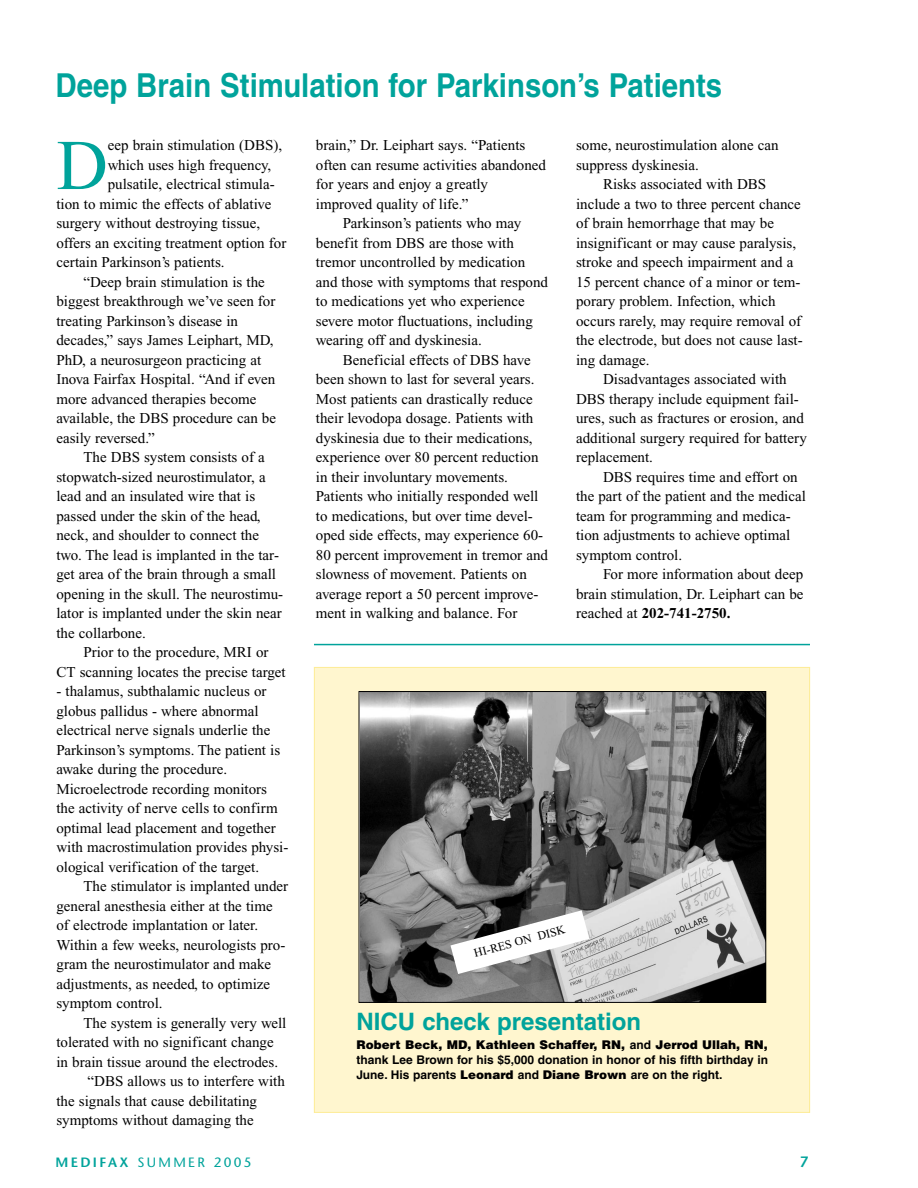
<style>
.page{position:relative;width:918px;height:1188px;background:#fff}
.page>*{position:absolute;margin:0;border:0;box-sizing:border-box;transform-origin:0 0}
.t1{font:71.25px "Times New Roman";color:#00a39b}
.t2{font:700 33px "Helvetica";color:#00a39b;scale:.89 1}
.t3{font:700 24px "Helvetica";color:#00a39b}
.t4{font:15px/19.5px "Times New Roman";color:#000}
.t5{font:600 15px "Stone Sans";color:#00a39b}
.t6{font:13.5px "Stone Sans";letter-spacing:.17em;color:#00a39b}
.t7{font:700 12px/15px "Helvetica";color:#000;text-align:justify}
.t8{font:12px "Times New Roman";color:#000}
.s1{font-weight:700}
.s2{font-weight:900}
.s3{font-weight:600}
</style>
<div class="page">
<div style="left:314px;top:667px;width:496px;height:445px;background:#fff6cf"></div>
<img style="left:361px;top:693px;width:403px;height:308px">
<div style="left:359px;top:691px;width:407px;height:312px;border:1px solid #000"></div>
<hr style="left:314px;top:644px;width:496px;height:1px;background:#00a39b">
<svg style="left:450px;top:910px;width:139px;height:64px;background:#b8b8b8"></svg>
<h2 class="t2" style="left:56px;top:74px;width:751px">Deep Brain Stimulation for Parkinson’s Patients</h2>
<h1 class="t1" style="left:56px;top:140px;width:53px">D</h1>
<p class="t4" style="left:108px;top:137px;width:176px">eep brain stimulation (DBS),</p>
<p class="t4" style="left:576px;top:137px;width:204px">some, neurostimulation alone can suppress dyskinesia.</p>
<p class="t4" style="left:576px;top:176px;width:228px;text-indent:27px">Risks associated with DBS include a two to three percent chance of brain hemorrhage that may be insignificant or may cause paralysis, stroke and speech impairment and a<br>15 percent chance of a minor or tem&shy;porary problem. Infection, which occurs rarely, may require removal of the electrode, but does not cause last&shy;ing damage.</p>
<p class="t4" style="left:576px;top:371px;width:232px;text-indent:27px">Disadvantages associated with<br>DBS therapy include equipment fail&shy;ures, such as fractures or erosion, and additional surgery required for battery replacement.</p>
<p class="t4" style="left:576px;top:468px;width:231px;text-indent:27px">DBS requires time and effort on the part of the patient and the medical team for programming and medica&shy;tion adjustments to achieve optimal symptom control.</p>
<p class="t4" style="left:576px;top:566px;width:229px;text-align:justify;text-indent:27px">For more information about deep brain stimulation, Dr. Leiphart can be reached at <span class="s1">202-741-2750.</span></p>
<p class="t4" style="left:316px;top:137px;width:211px">brain,” Dr. Leiphart says. “Patients</p>
<p class="t4" style="left:316px;top:156px;width:232px">often can resume activities abandoned</p>
<p class="t4" style="left:316px;top:176px;width:173px">for years and enjoy a greatly</p>
<p class="t4" style="left:316px;top:195px;width:154px">improved quality of life.”</p>
<p class="t4" style="left:343px;top:215px;width:180px">Parkinson’s patients who may</p>
<p class="t4" style="left:316px;top:234px;width:200px">benefit from DBS are those with</p>
<p class="t4" style="left:316px;top:254px;width:211px">tremor uncontrolled by medication</p>
<p class="t4" style="left:316px;top:273px;width:234px">and those with symptoms that respond</p>
<p class="t4" style="left:316px;top:293px;width:210px">to medications yet who experience</p>
<p class="t4" style="left:316px;top:312px;width:219px">severe motor fluctuations, including</p>
<p class="t4" style="left:316px;top:332px;width:167px">wearing off and dyskinesia.</p>
<p class="t4" style="left:343px;top:351px;width:189px">Beneficial effects of DBS have</p>
<p class="t4" style="left:316px;top:371px;width:220px">been shown to last for several years.</p>
<p class="t4" style="left:316px;top:390px;width:218px">Most patients can drastically reduce</p>
<p class="t4" style="left:316px;top:410px;width:219px">their levodopa dosage. Patients with</p>
<p class="t4" style="left:316px;top:429px;width:218px">dyskinesia due to their medications,</p>
<p class="t4" style="left:316px;top:449px;width:224px">experience over 80 percent reduction</p>
<p class="t4" style="left:316px;top:468px;width:194px">in their involuntary movements.</p>
<p class="t4" style="left:316px;top:488px;width:224px">Patients who initially responded well</p>
<p class="t4" style="left:316px;top:507px;width:219px">to medications, but over time devel-</p>
<p class="t4" style="left:316px;top:527px;width:229px">oped side effects, may experience 60-</p>
<p class="t4" style="left:316px;top:546px;width:234px">80 percent improvement in tremor and</p>
<p class="t4" style="left:316px;top:566px;width:212px">slowness of movement. Patients on</p>
<p class="t4" style="left:316px;top:585px;width:224px">average report a 50 percent improve-</p>
<p class="t4" style="left:316px;top:605px;width:203px">ment in walking and balance. For</p>
<p class="t4" style="left:108px;top:156px;width:165px">which uses high frequency,</p>
<p class="t4" style="left:108px;top:176px;width:168px">pulsatile, electrical stimula-</p>
<p class="t4" style="left:56px;top:195px;width:217px">tion to mimic the effects of ablative</p>
<p class="t4" style="left:56px;top:215px;width:205px">surgery without destroying tissue,</p>
<p class="t4" style="left:56px;top:234px;width:231px">offers an exciting treatment option for</p>
<p class="t4" style="left:56px;top:254px;width:170px">certain Parkinson’s patients.</p>
<p class="t4" style="left:83px;top:273px;width:183px">“Deep brain stimulation is the</p>
<p class="t4" style="left:56px;top:293px;width:221px">biggest breakthrough we’ve seen for</p>
<p class="t4" style="left:56px;top:312px;width:183px">treating Parkinson’s disease in</p>
<p class="t4" style="left:56px;top:332px;width:219px">decades,” says James Leiphart, MD,</p>
<p class="t4" style="left:56px;top:351px;width:206px">PhD, a neurosurgeon practicing at</p>
<p class="t4" style="left:56px;top:371px;width:221px">Inova Fairfax Hospital. “And if even</p>
<p class="t4" style="left:56px;top:390px;width:202px">more advanced therapies become</p>
<p class="t4" style="left:56px;top:410px;width:221px">available, the DBS procedure can be</p>
<p class="t4" style="left:56px;top:429px;width:100px">easily reversed.”</p>
<p class="t4" style="left:83px;top:449px;width:183px">The DBS system consists of a</p>
<p class="t4" style="left:56px;top:468px;width:211px">stopwatch-sized neurostimulator, a</p>
<p class="t4" style="left:56px;top:488px;width:200px">lead and an insulated wire that is</p>
<p class="t4" style="left:56px;top:507px;width:206px">passed under the skin of the head,</p>
<p class="t4" style="left:56px;top:527px;width:204px">neck, and shoulder to connect the</p>
<p class="t4" style="left:56px;top:546px;width:224px">two. The lead is implanted in the tar-</p>
<p class="t4" style="left:56px;top:566px;width:221px">get area of the brain through a small</p>
<p class="t4" style="left:56px;top:585px;width:228px">opening in the skull. The neurostimu-</p>
<p class="t4" style="left:56px;top:605px;width:227px">lator is implanted under the skin near</p>
<p class="t4" style="left:56px;top:624px;width:91px">the collarbone.</p>
<p class="t4" style="left:83px;top:644px;width:187px">Prior to the procedure, MRI or</p>
<p class="t4" style="left:56px;top:663px;width:231px">CT scanning locates the precise target</p>
<p class="t4" style="left:56px;top:683px;width:234px">- thalamus, subthalamic nucleus or globus pallidus - where abnormal electrical nerve signals underlie the Parkinson’s symptoms. The patient is awake during the procedure.<br>Microelectrode recording monitors the activity of nerve cells to confirm optimal lead placement and together with macrostimulation provides physi&shy;ological verification of the target.</p>
<p class="t4" style="left:56px;top:878px;width:233px;text-indent:27px">The stimulator is implanted under general anesthesia either at the time of electrode implantation or later.<br>Within a few weeks, neurologists pro&shy;gram the neurostimulator and make adjustments, as needed, to optimize symptom control.</p>
<p class="t4" style="left:83px;top:1014px;width:205px">The system is generally very well</p>
<p class="t4" style="left:56px;top:1034px;width:219px">tolerated with no significant change</p>
<p class="t4" style="left:56px;top:1053px;width:223px">in brain tissue around the electrodes.</p>
<p class="t4" style="left:88px;top:1073px;width:199px">“DBS allows us to interfere with</p>
<p class="t4" style="left:56px;top:1092px;width:202px">the signals that cause debilitating</p>
<p class="t4" style="left:56px;top:1112px;width:199px">symptoms without damaging the</p>
<p class="t8" style="left:473px;top:949px;width:95px;rotate:-15deg">HI-RES ON DISK</p>
<h3 class="t3" style="left:356px;top:1012px;width:286px">NICU check presentation</h3>
<p class="t7" style="left:356px;top:1039px;width:413px"><span class="s2">Robert Beck, MD, Kathleen Schaffer, RN,</span> and <span class="s2">Jerrod Ullah, RN, </span>thank Lee Brown for his $5,000 donation in honor of his fifth birthday in June. His parents <span class="s2">Leonard</span> and <span class="s2">Diane Brown</span> are on the right.</p>
<p class="t6" style="left:56px;top:1157px;width:198px"><span class="s3">MEDIFAX</span> SUMMER 2005</p>
<p class="t5" style="left:800px;top:1156px;width:10px">7</p>
</div>
